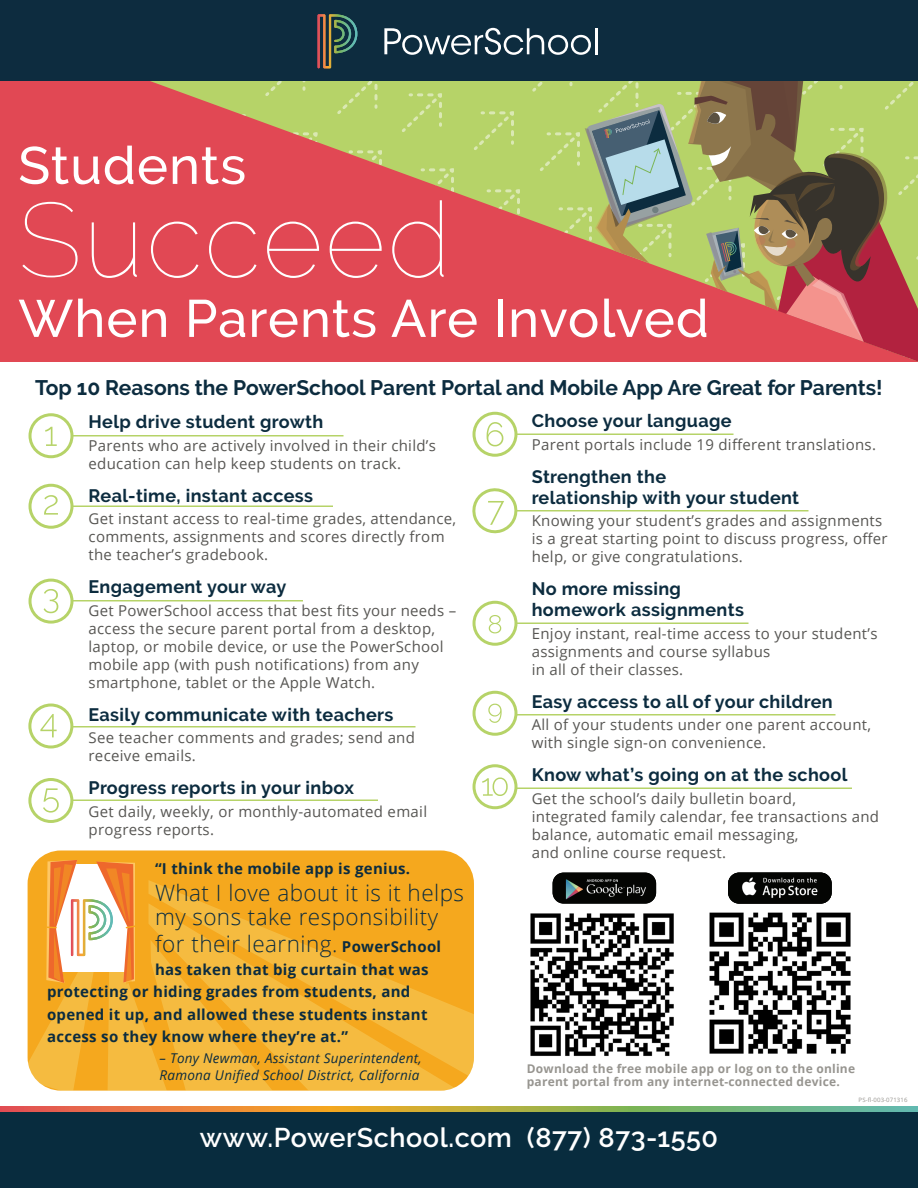
<style>
.page{position:relative;width:918px;height:1188px;background:#fff}
.page>*{position:absolute;margin:0;border:0;box-sizing:border-box;transform-origin:0 0}
.t1{font:100 105px "Raleway";letter-spacing:.02em;color:#fff}
.t2{font:500 52.5px "Raleway";letter-spacing:.02em;color:#fff}
.t3{font:600 27px "Raleway";letter-spacing:.02em;color:#fff}
.t4{font:300 22.5px/24px "Open Sans";letter-spacing:.02em;color:#0c2c3f}
.t5{font:700 21px "Raleway";color:#0c2c3f}
.t6{font:700 18px/21px "Raleway";letter-spacing:.02em;color:#0c2c3f}
.t7{font:15px/18px "Open Sans";letter-spacing:.02em;color:#575653}
.t8{font:700 15px/22.5px "Open Sans";letter-spacing:.02em;color:#0c2c3f}
.t9{font:italic 13.5px/16.5px "Open Sans";letter-spacing:.02em;color:#0c2c3f}
.t10{font:700 12px/13.5px "Open Sans";letter-spacing:.02em;color:#979590}
.t11{font:6px "Open Sans";letter-spacing:.02em;color:#979590}
.s1{font-weight:700;font-size:15px}
</style>
<div class="page">
<div style="left:0;top:75px;width:918px;height:287px;background:#e14854"></div>
<svg style="left:150px;top:81px;width:382px;height:140px"></svg>
<svg style="left:480px;top:189px;width:40px;height:32px"></svg>
<svg style="left:342px;top:150px;width:40px;height:39px"></svg>
<svg style="left:402px;top:93px;width:40px;height:39px;background:#bad571"></svg>
<svg style="left:414px;top:168px;width:40px;height:39px"></svg>
<svg style="left:474px;top:111px;width:40px;height:39px;background:#bad571"></svg>
<svg style="left:205px;top:114px;width:41px;height:39px"></svg>
<svg style="left:265px;top:81px;width:40px;height:15px"></svg>
<svg style="left:150px;top:97px;width:17px;height:37px"></svg>
<svg style="left:277px;top:132px;width:41px;height:39px"></svg>
<svg style="left:337px;top:81px;width:41px;height:33px"></svg>
<div style="left:28px;top:778px;width:45px;height:45px;border:3px solid #b6d368;border-radius:50%"></div>
<div style="left:28px;top:704px;width:45px;height:45px;border:3px solid #b6d368;border-radius:50%"></div>
<div style="left:29px;top:579px;width:45px;height:45px;border:3px solid #b6d368;border-radius:50%"></div>
<div style="left:29px;top:484px;width:45px;height:45px;border:3px solid #b6d368;border-radius:50%"></div>
<div style="left:29px;top:413px;width:45px;height:45px;border:3px solid #b6d368;border-radius:50%"></div>
<div style="left:473px;top:412px;width:44px;height:45px;border:3px solid #b6d368;border-radius:50%"></div>
<svg style="left:45px;top:427px;width:12px;height:19px"></svg>
<svg style="left:44px;top:495px;width:14px;height:20px"></svg>
<svg style="left:44px;top:589px;width:14px;height:24px"></svg>
<svg style="left:40px;top:714px;width:17px;height:23px"></svg>
<svg style="left:43px;top:788px;width:16px;height:25px"></svg>
<svg style="left:487px;top:422px;width:16px;height:24px"></svg>
<svg style="left:472px;top:488px;width:46px;height:46px"></svg>
<svg style="left:489px;top:615px;width:12px;height:18px"></svg>
<svg style="left:488px;top:704px;width:14px;height:19px"></svg>
<svg style="left:482px;top:777px;width:26px;height:19px"></svg>
<svg style="left:532px;top:81px;width:386px;height:281px"></svg>
<div style="left:786px;top:239px;width:10px;height:9px;background:#b68257;border-radius:50%"></div>
<svg style="left:756px;top:236px;width:9px;height:9px"></svg>
<hr style="left:72px;top:435px;width:272px;height:1px;background:#b6d368">
<div style="left:473px;top:601px;width:45px;height:45px;border:3px solid #b6d368;border-radius:50%"></div>
<hr style="left:516px;top:622px;width:232px;height:2px;background:#b6d368">
<div style="left:473px;top:691px;width:45px;height:45px;border:3px solid #b6d368;border-radius:50%"></div>
<hr style="left:516px;top:714px;width:320px;height:2px;background:#b6d368">
<div style="left:473px;top:764px;width:45px;height:45px;border:3px solid #b6d368;border-radius:50%"></div>
<hr style="left:516px;top:788px;width:336px;height:1px;background:#b6d368">
<hr style="left:72px;top:506px;width:261px;height:1px;background:#b6d368">
<hr style="left:72px;top:600px;width:231px;height:2px;background:#b6d368">
<hr style="left:72px;top:726px;width:344px;height:2px;background:#b6d368">
<hr style="left:72px;top:800px;width:306px;height:1px;background:#b6d368">
<hr style="left:516px;top:434px;width:218px;height:1px;background:#b6d368">
<hr style="left:516px;top:510px;width:292px;height:2px;background:#b6d368">
<img style="left:709px;top:912px;width:142px;height:142px">
<img style="left:530px;top:913px;width:144px;height:143px">
<img style="left:553px;top:873px;width:103px;height:31px">
<img style="left:728px;top:873px;width:104px;height:31px">
<div style="left:28px;top:851px;width:446px;height:240px;background:#f5a81e;border-radius:33px"></div>
<svg style="left:458px;top:880px;width:16px;height:203px"></svg>
<svg style="left:277px;top:933px;width:181px;height:158px;fill:#f5bb40"></svg>
<svg style="left:28px;top:860px;width:249px;height:231px"></svg>
<div style="left:0;top:0;width:918px;height:81px;background:#0d2c3f"></div>
<svg style="left:384px;top:28px;width:207px;height:27px"></svg>
<hr style="left:595px;top:28px;width:2px;height:26px;background:#fff">
<svg style="left:318px;top:14px;width:39px;height:54px"></svg>
<div style="left:0;top:1107px;width:918px;height:81px;background:#082c3e"></div>
<svg style="left:0;top:1106px;width:918px;height:6px;background:#b49f53"></svg>
<h2 class="t2" style="left:18px;top:135px;width:230px">Students</h2>
<h1 class="t1" style="left:18px;top:178px;width:434px">Succeed</h1>
<h2 class="t2" style="left:18px;top:288px;width:692px">When Parents Are Involved</h2>
<h3 class="t5" style="left:35px;top:375px;width:849px">Top 10 Reasons the PowerSchool Parent Portal and Mobile App Are Great for Parents!</h3>
<p class="t6" style="left:532px;top:411px;width:201px">Choose your language</p>
<p class="t7" style="left:532px;top:435px;width:346px">Parent portals include 19 different translations.</p>
<p class="t6" style="left:532px;top:466px;width:269px">Strengthen the<br>relationship with your student</p>
<p class="t7" style="left:532px;top:511px;width:357px">Knowing your student’s grades and assignments is a great starting point to discuss progress, offer help, or give congratulations.</p>
<p class="t6" style="left:532px;top:579px;width:214px">No more missing homework assignments</p>
<p class="t7" style="left:532px;top:624px;width:347px">Enjoy instant, real-time access to your student’s assignments and course syllabus<br>in all of their classes.</p>
<p class="t6" style="left:532px;top:691px;width:302px">Easy access to all of your children</p>
<p class="t7" style="left:532px;top:715px;width:341px">All of your students under one parent account, with single sign-on convenience.</p>
<p class="t6" style="left:532px;top:765px;width:317px">Know what’s going on at the school</p>
<p class="t7" style="left:532px;top:789px;width:349px">Get the school’s daily bulletin board,<br>integrated family calendar, fee transactions and balance, automatic email messaging,<br>and online course request.</p>
<p class="t6" style="left:89px;top:411px;width:236px">Help drive student growth</p>
<p class="t7" style="left:89px;top:436px;width:349px">Parents who are actively involved in their child’s education can help keep students on track.</p>
<p class="t6" style="left:89px;top:485px;width:226px">Real-time, instant access</p>
<p class="t7" style="left:89px;top:509px;width:369px">Get instant access to real-time grades, attendance, comments, assignments and scores directly from the teacher’s gradebook.</p>
<p class="t6" style="left:89px;top:576px;width:199px">Engagement your way</p>
<p class="t7" style="left:89px;top:601px;width:369px">Get PowerSchool access that best fits your needs – access the secure parent portal from a desktop, laptop, or mobile device, or use the PowerSchool mobile app (with push notifications) from any smartphone, tablet or the Apple Watch.</p>
<p class="t6" style="left:89px;top:704px;width:306px">Easily communicate with teachers</p>
<p class="t7" style="left:89px;top:728px;width:328px">See teacher comments and grades; send and receive emails.</p>
<p class="t6" style="left:89px;top:777px;width:267px">Progress reports in your inbox</p>
<p class="t7" style="left:89px;top:802px;width:340px">Get daily, weekly, or monthly-automated email progress reports.</p>
<p class="t8" style="left:155px;top:857px;width:257px">“I think the mobile app is genius.</p>
<h3 class="t4" style="left:155px;top:881px;width:311px">What I love about it is it helps my sons take responsibility</h3>
<h3 class="t4" style="left:155px;top:932px;width:288px">for their learning. <span class="s1">PowerSchool</span></h3>
<p class="t8" style="left:47px;top:958px;width:383px;text-indent:108px">has taken that big curtain that was protecting or hiding grades from students, and opened it up, and allowed these students instant access so they know where they’re at.”</p>
<p class="t9" style="left:160px;top:1050px;width:264px">– Tony Newman, Assistant Superintendent,<br>Ramona Unified School District, California</p>
<p class="t10" style="left:527px;top:1061px;width:330px">Download the free mobile app or log on to the online parent portal from any internet-connected device.</p>
<h3 class="t3" style="left:200px;top:1122px;width:520px">www.PowerSchool.com (877) 873-1550</h3>
<p class="t11" style="left:859px;top:1096px;width:50px">PS-fl-003-071316</p>
</div>
